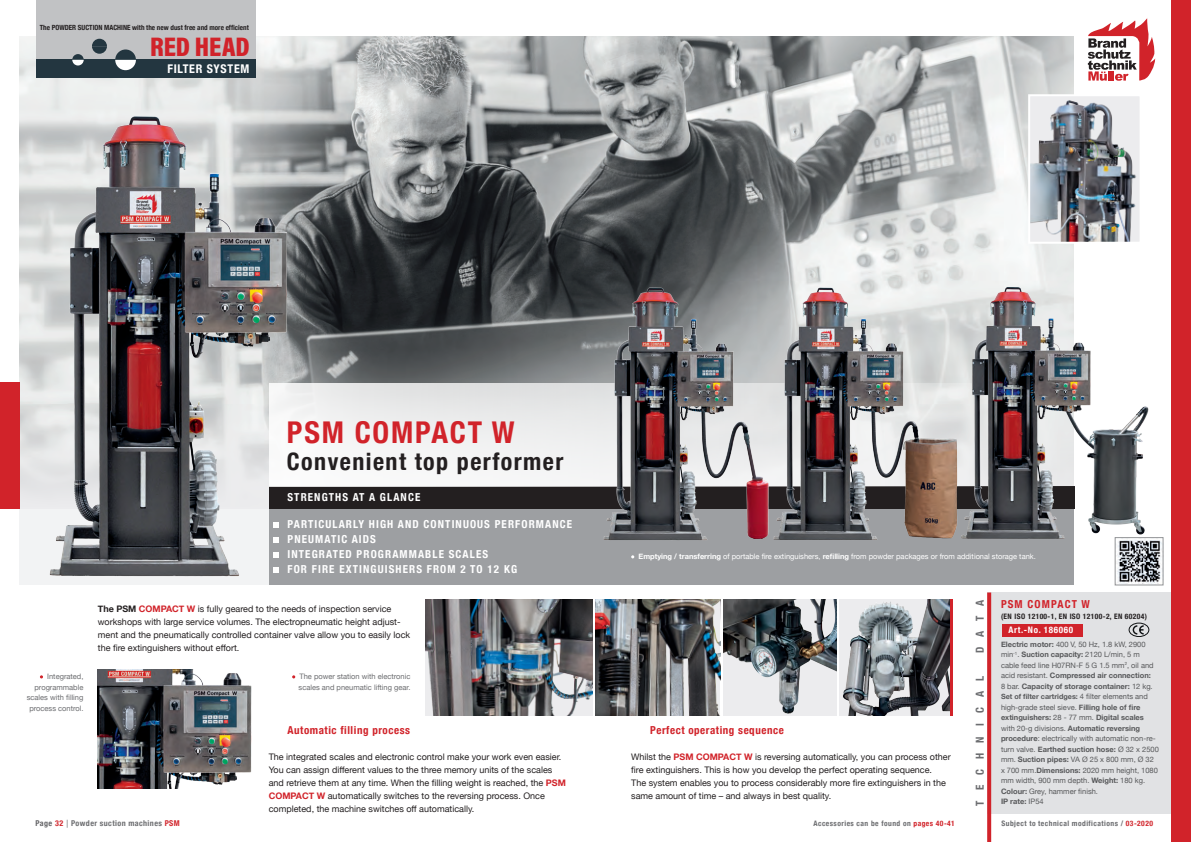
<style>
.page{position:relative;width:1191px;height:842px;background:#fff}
.page>*{position:absolute;margin:0;border:0;box-sizing:border-box;transform-origin:0 0}
.t1{font:700 condensed 30px "Helvetica Neue";letter-spacing:.06em;color:#d1232a}
.t2{font:900 27.2px "Acumin Pro Cond";color:#d1232a}
.t3{font:700 condensed 24px "Helvetica Neue";letter-spacing:.06em;color:#231f20}
.t4{font:700 condensed 12px "Helvetica Neue";letter-spacing:.06em;color:#fff}
.t5{font:700 condensed 11px/15px "Helvetica Neue";letter-spacing:.1em;color:#fff}
.t6{font:700 condensed 11px "Helvetica Neue";letter-spacing:.05em;color:#d1232a}
.t7{font:700 condensed 11px "Helvetica Neue";letter-spacing:.92em;color:#6c6d70}
.t8{font:700 condensed 11px "Helvetica Neue";letter-spacing:.1em;color:#d1232a}
.t9{font:9px/13px "Helvetica Neue";color:#231f20}
.t10{font:700 condensed 9px "Helvetica Neue";letter-spacing:.07em;color:#fff}
.t11{font:700 condensed 8px "Helvetica Neue";letter-spacing:.05em;color:#6c6d70}
.t12{font:7.5px/10.5px "Helvetica Neue";color:#57585a}
.t13{font:7.5px/10.5px "Helvetica Neue";color:#6c6d70}
.t14{font:7.5px "Helvetica Neue";color:#fff}
.t15{font:700 condensed 7.5px "Helvetica Neue";letter-spacing:.06em;color:#6c6d70}
.t16{font:700 condensed 7.5px "Helvetica Neue";letter-spacing:.05em;color:#231f20}
.t17{font:700 7.2px "Helvetica Neue";color:#57585a}
.t18{font:700 condensed 7.1px "Helvetica Neue";color:#231f20}
.s1{font-weight:700}
.s2{font-weight:700;color:#d1232a}
.s3{color:#636366}
.s4{color:#d1232a}
.s5{font-weight:400;font-stretch:normal;color:#636366}
.s6{font-weight:400;font-size:7.5px}
</style>
<div class="page">
<img style="left:20px;top:36px;width:1054px;height:276px">
<div style="left:269px;top:509px;width:922px;height:76px;background:#9d9fa2"></div>
<svg style="left:312px;top:312px;width:273px;height:71px;background:#595c5e"></svg>
<div style="left:0;top:383px;width:20px;height:126px;background:#d1232a"></div>
<div style="left:1074px;top:0;width:117px;height:842px;background:#fff"></div>
<svg style="left:1087px;top:18px;width:68px;height:63px"></svg>
<div style="left:987px;top:592px;width:193px;height:222px;background:#e1e2e4"></div>
<svg style="left:987px;top:592px;width:4px;height:250px"></svg>
<div style="left:1171px;top:0;width:20px;height:842px;background:#d1232a"></div>
<img style="left:20px;top:75px;width:292px;height:510px">
<div style="left:1001px;top:624px;width:81px;height:12px;background:#d1232a"></div>
<svg style="left:273px;top:522px;width:6px;height:6px"></svg>
<svg style="left:273px;top:537px;width:6px;height:6px"></svg>
<svg style="left:273px;top:552px;width:6px;height:6px"></svg>
<svg style="left:273px;top:567px;width:6px;height:6px"></svg>
<div style="left:269px;top:486px;width:805px;height:23px;background:#231f20"></div>
<img style="left:595px;top:599px;width:125px;height:117px">
<img style="left:723px;top:599px;width:113px;height:117px">
<img style="left:426px;top:599px;width:167px;height:117px">
<img style="left:98px;top:670px;width:154px;height:119px">
<svg style="left:269px;top:383px;width:316px;height:103px;fill:#f1f2f2"></svg>
<img style="left:585px;top:278px;width:170px;height:262px">
<img style="left:755px;top:276px;width:180px;height:264px">
<img style="left:935px;top:276px;width:229px;height:293px">
<img style="left:839px;top:599px;width:111px;height:117px">
<hr style="left:950px;top:599px;width:2px;height:117px;background:#d1232a">
<img style="left:1031px;top:97px;width:107px;height:144px">
<div style="left:1028px;top:94px;width:113px;height:150px;border:2px solid #fff"></div>
<svg style="left:1132px;top:625px;width:13px;height:10px"></svg>
<div style="left:1128px;top:623px;width:21px;height:14px;border:1px solid #101315;border-radius:50%"></div>
<div style="left:36px;top:0;width:220px;height:61px;background:#c1c2c4"></div>
<div style="left:36px;top:60px;width:220px;height:18px;background:#233640"></div>
<svg style="left:115px;top:49px;width:21px;height:21px"></svg>
<svg style="left:92px;top:39px;width:15px;height:15px"></svg>
<svg style="left:72px;top:54px;width:12px;height:11px"></svg>
<img style="left:1116px;top:539px;width:45px;height:44px">
<div style="left:1114px;top:537px;width:49px;height:48px;border:1px solid #939598"></div>
<p class="t18" style="left:40px;top:22px;width:210px">The POWDER SUCTION MACHINE with the new dust free and more efficient</p>
<h2 class="t2" style="left:150px;top:28px;width:101px">RED HEAD</h2>
<h3 class="t4" style="left:167px;top:58px;width:83px">FILTER SYSTEM</h3>
<h1 class="t1" style="left:287px;top:407px;width:229px">PSM COMPACT W</h1>
<h3 class="t3" style="left:287px;top:441px;width:278px">Convenient top performer</h3>
<p class="t5" style="left:287px;top:489px;width:134px">STRENGTHS AT A GLANCE</p>
<p class="t5" style="left:287px;top:516px;width:286px">PARTICULARLY HIGH AND CONTINUOUS PERFORMANCE PNEUMATIC AIDS<br>INTEGRATED PROGRAMMABLE SCALES<br>FOR FIRE EXTINGUISHERS FROM 2 TO 12 KG</p>
<p class="t13" style="left:27px;top:672px;width:58px;text-align:right">Integrated, programmable scales with filling process control.</p>
<p class="t9" style="left:98px;top:603px;width:314px"><span class="s1">The PSM</span> <span class="s2">COMPACT W</span> is fully geared to the needs of inspection service workshops with large service volumes. The electropneumatic height adjust&shy;ment and the pneumatically controlled container valve allow you to easily lock the fire extinguishers without effort.</p>
<p class="t13" style="left:298px;top:672px;width:113px">The power station with electronic scales and pneumatic lifting gear.</p>
<p class="t6" style="left:287px;top:721px;width:124px">Automatic filling process</p>
<p class="t9" style="left:269px;top:751px;width:299px">The integrated scales and electronic control make your work even easier.<br>You can assign different values to the three memory units of the scales and retrieve them at any time. When the filling weight is reached, the <span class="s2">PSM COMPACT W</span> automatically switches to the reversing process. Once completed, the machine switches off automatically.</p>
<p class="t11" style="left:36px;top:816px;width:146px"><span class="s3">Page</span> <span class="s4">32</span> <span class="s5">|</span> Powder suction machines <span class="s4">PSM</span></p>
<p class="t14" style="left:638px;top:551px;width:399px"><span class="s1">Emptying / transferring</span> of portable fire extinguishers, <span class="s1">refilling</span> from powder packages or from additional storage tank.</p>
<p class="t8" style="left:1001px;top:595px;width:90px">PSM COMPACT W</p>
<p class="t16" style="left:1001px;top:610px;width:147px">(EN ISO 12100-1, EN ISO 12100-2, EN 60204)</p>
<p class="t12" style="left:1001px;top:639px;width:154px"><span class="s1">Electric motor:</span> 400 V, 50 Hz, 1.8 kW, 2900 min<sup>-1</sup>. <span class="s1">Suction capacity:</span> 2120 L/min, 5 m cable feed line H07RN-F 5 G 1.5 mm<sup>2</sup>, oil and acid resistant. <span class="s1">Compressed air connection:<br></span>8 bar. <span class="s1">Capacity of storage container:</span> 12 kg.</p>
<p class="t17" style="left:1001px;top:691px;width:148px">Set of filter cartridges: <span class="s6">4 filter elements and</span></p>
<p class="t12" style="left:1001px;top:702px;width:159px">high-grade steel sieve. <span class="s1">Filling hole of fire extinguishers:</span> 28 - 77 mm. <span class="s1">Digital scales </span>with 20-g divisions. <span class="s1">Automatic reversing procedure</span>: electrically with automatic non-re&shy;turn valve. <span class="s1">Earthed suction hose:</span> Ø 32 x 2500 mm. <span class="s1">Suction pipes:</span> VA Ø 25 x 800 mm, Ø 32 x 700 mm.<span class="s1">Dimensions:</span> 2020 mm height, 1080 mm width, 900 mm depth. <span class="s1">Weight:</span> 180 kg.<br><span class="s1">Colour:</span> Grey, hammer finish.<br><span class="s1">IP rate:</span> IP54</p>
<p class="t7" style="left:971px;top:653px;width:54px;rotate:-90deg">DATA</p>
<p class="t10" style="left:1008px;top:623px;width:66px">Art.-No. 186060</p>
<p class="t7" style="left:971px;top:806px;width:131px;rotate:-90deg">TECHNICAL</p>
<p class="t6" style="left:650px;top:721px;width:135px">Perfect operating sequence</p>
<p class="t9" style="left:631px;top:751px;width:321px">Whilst the <span class="s2">PSM COMPACT W</span> is reversing automatically, you can process other fire extinguishers. This is how you develop the perfect operating sequence.<br>The system enables you to process considerably more fire extinguishers in the same amount of time – and always in best quality.</p>
<p class="t15" style="left:813px;top:817px;width:143px">Accessories can be found on <span class="s4">pages 40-41</span></p>
<p class="t15" style="left:1001px;top:817px;width:153px">Subject to technical modifications / <span class="s4">03-2020</span></p>
</div>
